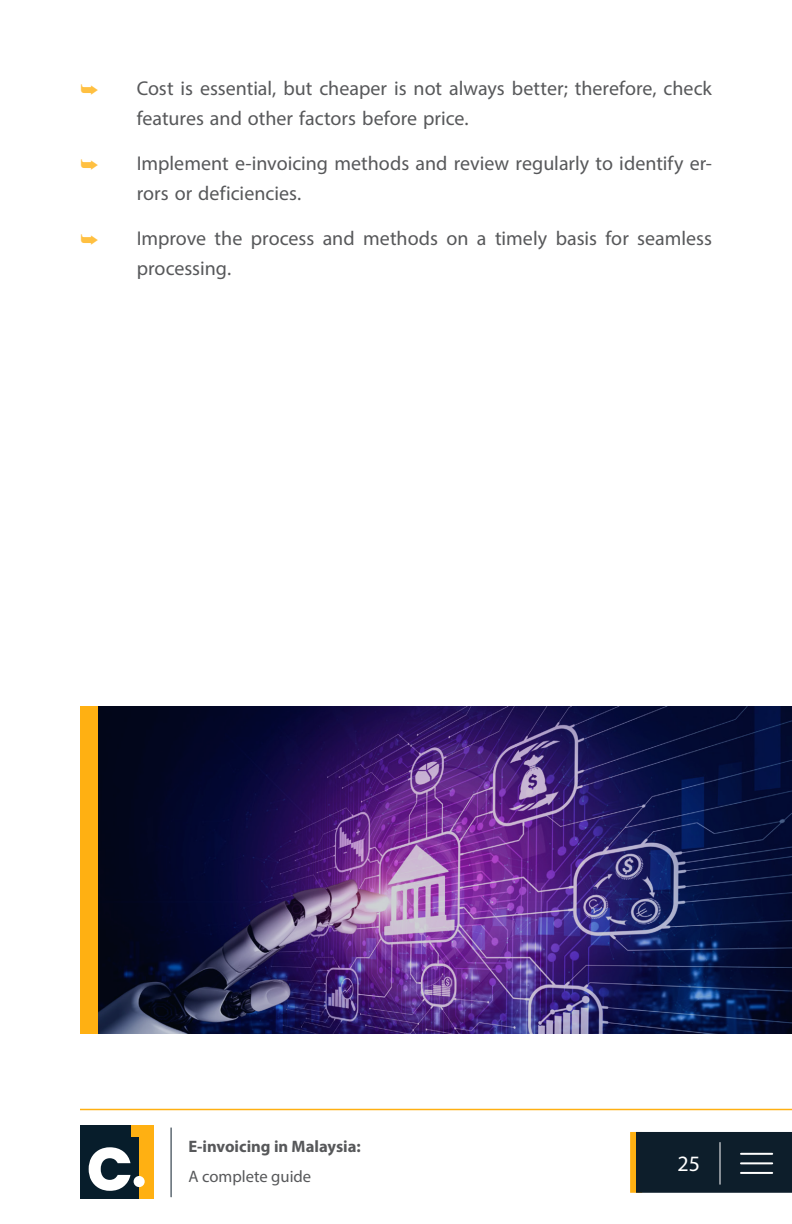
<style>
.page{position:relative;width:792px;height:1224px;background:#fff}
.page>*{position:absolute;margin:0;border:0;box-sizing:border-box;transform-origin:0 0}
.t1{font:22px "Myriad Pro";color:#fff}
.t2{font:20px/30px "Myriad Pro";color:#57585a}
.t3{font:700 16.6px "Myriad Pro";color:#57585a}
.t4{font:16.6px "Myriad Pro";color:#57585a}
</style>
<div class="page">
<hr style="left:80px;top:1109px;width:712px;height:1px;background:#ffb012">
<div style="left:630px;top:1132px;width:12px;height:61px;background:#ffb012"></div>
<div style="left:636px;top:1132px;width:156px;height:61px;background:#0d1e2b"></div>
<hr style="left:720px;top:1142px;width:1px;height:42px;background:#fff">
<hr style="left:741px;top:1153px;width:31px;height:2px;background:#fff">
<hr style="left:741px;top:1162px;width:31px;height:2px;background:#fff">
<hr style="left:741px;top:1172px;width:31px;height:2px;background:#fff">
<hr style="left:171px;top:1128px;width:1px;height:69px;background:#0d1e2b">
<div style="left:80px;top:1125px;width:59px;height:74px;background:#071d2b"></div>
<svg style="left:89px;top:1147px;width:41px;height:44px"></svg>
<div style="left:139px;top:1125px;width:15px;height:74px;background:#ffb012"></div>
<div style="left:131px;top:1125px;width:23px;height:11px;background:#ffb012"></div>
<div style="left:134px;top:1176px;width:11px;height:11px;background:#fff;border-radius:50%"></div>
<img style="left:98px;top:707px;width:694px;height:327px">
<div style="left:80px;top:706px;width:18px;height:328px;background:#ffb012"></div>
<p class="t2" style="left:137px;top:73px;width:577px">Cost is essential, but cheaper is not always better; therefore, check features and other factors before price.</p>
<p class="t2" style="left:137px;top:148px;width:577px">Implement e-invoicing methods and review regularly to identify er&shy;rors or deficiencies.</p>
<p class="t2" style="left:137px;top:223px;width:577px">Improve the process and methods on a timely basis for seamless processing.</p>
<p class="t3" style="left:188px;top:1136px;width:174px">E-invoicing in Malaysia:</p>
<p class="t4" style="left:188px;top:1167px;width:124px">A complete guide</p>
<p class="t1" style="left:677px;top:1150px;width:24px">25</p>
</div>
